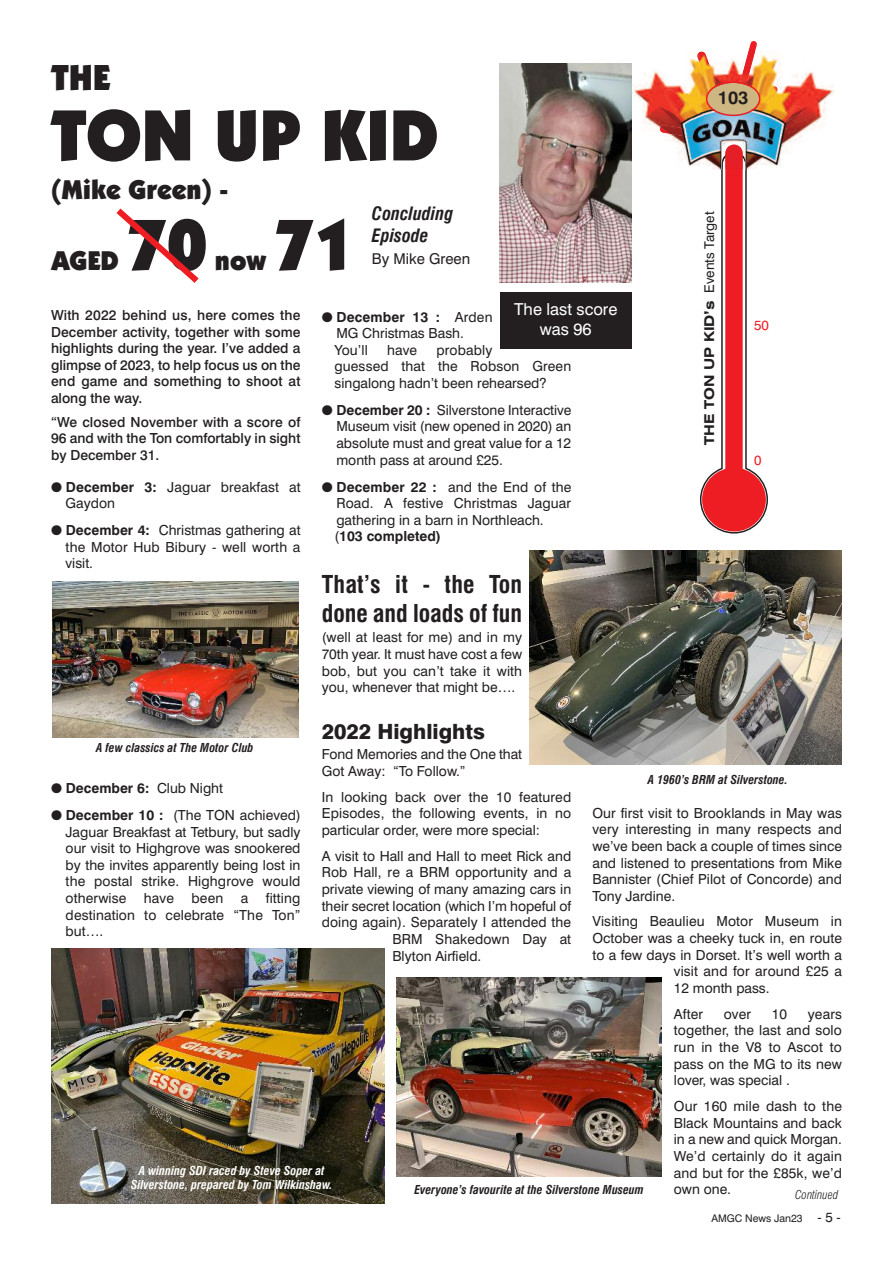
<style>
.page{position:relative;width:893px;height:1263px;background:#fff}
.page>*{position:absolute;margin:0;border:0;box-sizing:border-box;transform-origin:0 0}
.t1{font:900 72px "Kabel IT Cby BT";color:#231f20}
.t2{font:900 36px "Kabel IT Cby BT";color:#231f20}
.t3{font:900 27px "Kabel IT Cby BT";color:#231f20}
.t4{font:700 condensed 24px/28.8px "Swiss 721 BT";color:#231f20}
.t5{font:800 21px "Swiss 721 BT";color:#231f20}
.t6{font:italic 700 condensed 18px/21.6px "Swiss 721 BT";color:#231f20}
.t7{font:18px "Swiss 721 BT Bold Rounded";color:#231f20}
.t8{font:16.5px/19.8px "Swiss 721 BT";color:#fff;text-align:center}
.t9{font:14.85px "Swiss 721 BT";color:#231f20}
.t10{font:13.8px/16.6px "Swiss 721 BT";color:#231f20;text-align:justify}
.t11{font:500 13.8px/16.5px "Swiss 721 BT";color:#231f20;text-align:justify}
.t12{font:700 13.8px "Swiss 721 BT";color:#231f20}
.t13{font:700 expanded 13.5px "Swiss 721 BT";color:#231f20}
.t14{font:13.5px "Swiss 721 BT";color:#ee1d23}
.t15{font:italic 700 condensed 12px "Swiss 721 BT";color:#231f20}
.t16{font:italic 700 condensed 12px/14.4px "Swiss 721 BT";color:#fff;text-align:center}
.t17{font:italic 300 condensed 12px "Swiss 721 BT";color:#231f20}
.t18{font:10.5px "Swiss 721 BT";color:#231f20}
.s1{font-weight:400;font-stretch:normal}
.s2{font-weight:700}
.s3{font-weight:400}
.s4{font-size:13.5px}
</style>
<div class="page">
<img style="left:500px;top:64px;width:132px;height:219px">
<div style="left:500px;top:292px;width:132px;height:57px;background:#231f20"></div>
<img style="left:51px;top:948px;width:334px;height:255px">
<img style="left:396px;top:978px;width:265px;height:198px">
<img style="left:530px;top:551px;width:312px;height:213px">
<img style="left:52px;top:582px;width:247px;height:156px">
<img style="left:630px;top:63px;width:204px;height:103px">
<img style="left:630px;top:64px;width:2px;height:105px">
<svg style="left:700px;top:152px;width:68px;height:382px"></svg>
<img style="left:725px;top:145px;width:18px;height:8px">
<img style="left:660px;top:41px;width:143px;height:103px">
<svg style="left:116px;top:208px;width:83px;height:75px"></svg>
<h2 class="t2" style="left:51px;top:64px;width:61px">THE</h2>
<h1 class="t1" style="left:51px;top:108px;width:389px">TON UP KID</h1>
<h3 class="t3" style="left:51px;top:180px;width:179px">(Mike Green) -</h3>
<h3 class="t7" style="left:718px;top:91px;width:32px">103</h3>
<h3 class="t6" style="left:372px;top:204px;width:83px">Concluding<br>Episode</h3>
<p class="t9" style="left:372px;top:254px;width:100px">By Mike Green</p>
<p class="t13" style="left:704px;top:445px;width:235px;rotate:-90deg">THE TON UP KID’s <span class="s1">Events Target</span></p>
<h1 class="t1" style="left:274px;top:218px;width:83px">71</h1>
<h1 class="t1" style="left:126px;top:218px;width:83px">70</h1>
<h3 class="t3" style="left:51px;top:250px;width:69px">AGED</h3>
<h3 class="t3" style="left:215px;top:250px;width:53px">now</h3>
<p class="t8" style="left:514px;top:301px;width:105px">The last score was 96</p>
<p class="t11" style="left:51px;top:309px;width:251px">With 2022 behind us, here comes the December activity, together with some highlights during the year. I’ve added a glimpse of 2023, to help focus us on the end game and something to shoot at along the way.</p>
<p class="t11" style="left:51px;top:415px;width:251px">“We closed November with a score of 96 and with the Ton comfortably in sight by December 31.</p>
<p class="t10" style="left:66px;top:480px;width:236px;line-height:16.2px;text-indent:-15px">● <span class="s2">December 3:</span> Jaguar breakfast at<br>Gaydon</p>
<p class="t10" style="left:66px;top:523px;width:236px;text-indent:-15px">● <span class="s2">December 4:</span> Christmas gathering at the Motor Hub Bibury - well worth a visit.</p>
<p class="t10" style="left:334px;top:310px;width:160px;text-align:left;text-indent:-13px">● <span class="s2">December 13 :</span> Arden<br>MG Christmas Bash.<br>You’ll</p>
<p class="t14" style="left:754px;top:321px;width:16px">50</p>
<p class="t10" style="left:334px;top:343px;width:238px;text-align:left;text-indent:102px">probably<br>guessed that the Robson Green singalong hadn’t been rehearsed?</p>
<p class="t10" style="left:336px;top:403px;width:236px;text-indent:-15px">● <span class="s2">December 20 :</span> Silverstone Interactive Museum visit (new opened in 2020) an absolute must and great value for a 12 month pass at around £25.</p>
<p class="t10" style="left:334px;top:480px;width:238px;text-align:left;text-indent:-13px">● <span class="s2">December 22 :</span> and the End of the<br>Road. A festive Christmas Jaguar gathering in a barn in Northleach. (<span class="s2">103 completed)</span></p>
<h3 class="t4" style="left:322px;top:572px;width:202px">That’s it - the Ton done and loads of fun</h3>
<p class="t10" style="left:322px;top:631px;width:202px">(well at least for me) and in my 70th year. It must have cost a few bob, but you can’t take it with you, whenever that might be….</p>
<h3 class="t5" style="left:322px;top:724px;width:165px">2022 Highlights</h3>
<p class="t10" style="left:322px;top:748px;width:202px">Fond Memories and the One that<br>Got Away: “To Follow.”</p>
<p class="t10" style="left:322px;top:790px;width:251px">In looking back over the 10 featured Episodes, the following events, in no particular order, were more special:</p>
<p class="t10" style="left:322px;top:849px;width:251px">A visit to Hall and Hall to meet Rick and</p>
<p class="t10" style="left:322px;top:865px;width:251px">Rob Hall, re a BRM opportunity and a</p>
<p class="t10" style="left:322px;top:882px;width:251px">private viewing of many amazing cars in</p>
<p class="t10" style="left:322px;top:899px;width:251px">their secret location (which I’m hopeful of</p>
<p class="t10" style="left:322px;top:915px;width:251px">doing again). Separately I attended the</p>
<p class="t10" style="left:392px;top:932px;width:180px">BRM Shakedown Day at</p>
<p class="t10" style="left:392px;top:949px;width:90px">Blyton Airfield.</p>
<p class="t10" style="left:387px;top:343px;width:32px">have</p>
<p class="t14" style="left:754px;top:456px;width:9px">0</p>
<p class="t15" style="left:96px;top:743px;width:159px">A few classics at The Motor Club</p>
<p class="t15" style="left:648px;top:775px;width:141px">A 1960’s BRM at Silverstone.</p>
<p class="t12" style="left:51px;top:783px;width:174px">● December 6: <span class="s3">Club Night</span></p>
<p class="t10" style="left:66px;top:808px;width:236px;text-indent:-15px">● <span class="s2">December 10 :</span> (The TON achieved)<br>Jaguar Breakfast at Tetbury, but sadly our visit to Highgrove was snookered by the invites apparently being lost in the postal strike. Highgrove would otherwise</p>
<p class="t10" style="left:592px;top:806px;width:251px">Our first visit to Brooklands in May was very interesting in many respects and we’ve been back a couple of times since and listened to presentations from Mike Bannister (Chief Pilot of Concorde) and Tony Jardine.</p>
<p class="t10" style="left:592px;top:915px;width:251px">Visiting Beaulieu Motor Museum in</p>
<p class="t10" style="left:592px;top:931px;width:251px">October was a cheeky tuck in, en route</p>
<p class="t10" style="left:592px;top:948px;width:251px">to a few days in Dorset. It’s well worth a</p>
<p class="t10" style="left:674px;top:964px;width:170px">visit and for around £25 a</p>
<p class="t10" style="left:674px;top:981px;width:97px">12 month pass.</p>
<p class="t10" style="left:674px;top:1007px;width:31px">After</p>
<p class="t10" style="left:724px;top:1007px;width:29px">over</p>
<p class="t10" style="left:772px;top:1007px;width:17px">10</p>
<p class="t10" style="left:66px;top:891px;width:236px;text-indent:200px">fitting destination to celebrate “The Ton” but….</p>
<p class="t10" style="left:144px;top:891px;width:32px">have</p>
<p class="t10" style="left:192px;top:891px;width:33px">been</p>
<p class="t10" style="left:241px;top:891px;width:9px">a</p>
<p class="t10" style="left:674px;top:1007px;width:170px;text-indent:134px">years together, the last and solo run in the V8 to Ascot to pass on the MG to its new lover, was special .</p>
<p class="t10" style="left:674px;top:1099px;width:170px">Our 160 mile dash to the Black Mountains and back in a new and quick Morgan.<br>We’d certainly do it again and but for the £85k, we’d own one.</p>
<p class="t18" style="left:711px;top:1214px;width:131px">AMGC News Jan23 <span class="s4">- 5 -</span></p>
<p class="t16" style="left:131px;top:1164px;width:203px">A winning SDI raced by Steve Soper at<br>Silverstone, prepared by Tom Wilkinshaw.</p>
<p class="t15" style="left:414px;top:1185px;width:231px">Everyone’s favourite at the Silverstone Museum</p>
<p class="t17" style="left:795px;top:1190px;width:45px">Continued</p>
</div>
